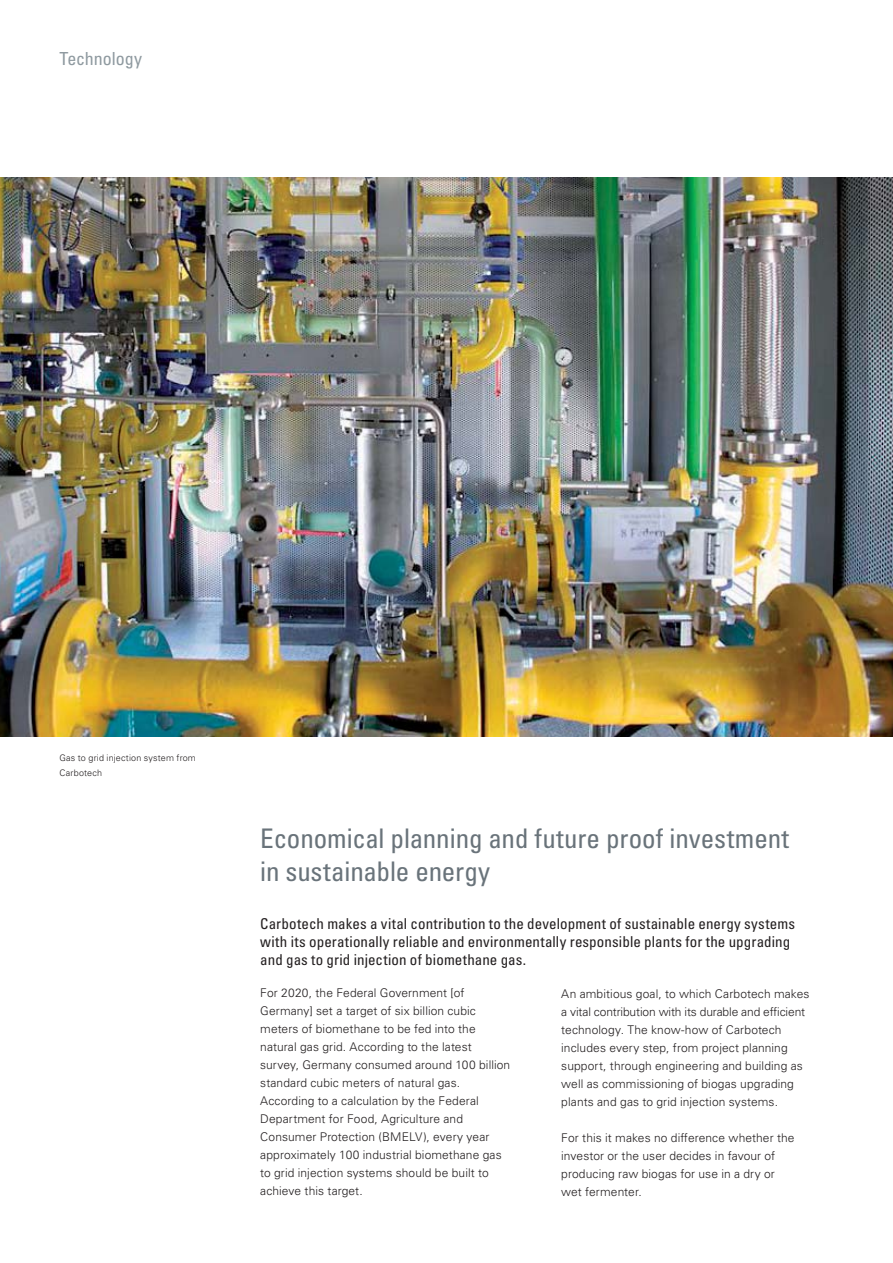
<style>
.page{position:relative;width:893px;height:1263px;background:#fff}
.page>*{position:absolute;margin:0;border:0;box-sizing:border-box;transform-origin:0 0}
.t1{font:condensed 27px/33px "Univers LTCYR 57";color:#69737a}
.t2{font:condensed 18px "Univers LTCYR 57";letter-spacing:-.005em;color:#8f9aa0}
.t3{font:condensed 15px/18px "Univers LTCYR 57";letter-spacing:.01em;color:#231f20}
.t4{font:300 12px/18px "Univers LTCYR 45";letter-spacing:.01em;color:#231f20}
.t5{font:300 9px/15px "Univers LTCYR 45";letter-spacing:.02em;color:#231f20}
</style>
<div class="page">
<img style="left:0;top:178px;width:893px;height:559px">
<h2 class="t2" style="left:60px;top:50px;width:84px">Technology</h2>
<p class="t5" style="left:60px;top:751px;width:138px">Gas to grid injection system from<br>Carbotech</p>
<h1 class="t1" style="left:260px;top:823px;width:530px">Economical planning and future proof investment in sustainable energy</h1>
<p class="t3" style="left:260px;top:915px;width:536px">Carbotech makes a vital contribution to the development of sustainable energy systems with its operationally reliable and environmentally responsible plants for the upgrading and gas to grid injection of biomethane gas.</p>
<p class="t4" style="left:260px;top:985px;width:252px">For 2020, the Federal Government [of Germany] set a target of six billion cubic meters of biomethane to be fed into the natural gas grid. According to the latest survey, Germany consumed around 100 billion standard cubic meters of natural gas.<br>According to a calculation by the Federal Department for Food, Agriculture and Consumer Protection (BMELV), every year approximately 100 industrial biomethane gas to grid injection systems should be built to achieve this target.</p>
<p class="t4" style="left:561px;top:986px;width:250px">An ambitious goal, to which Carbotech makes a vital contribution with its durable and efficient technology. The know-how of Carbotech includes every step, from project planning support, through engineering and building as well as commissioning of biogas upgrading plants and gas to grid injection systems.</p>
<p class="t4" style="left:561px;top:1130px;width:235px">For this it makes no difference whether the investor or the user decides in favour of producing raw biogas for use in a dry or wet fermenter.</p>
</div>
